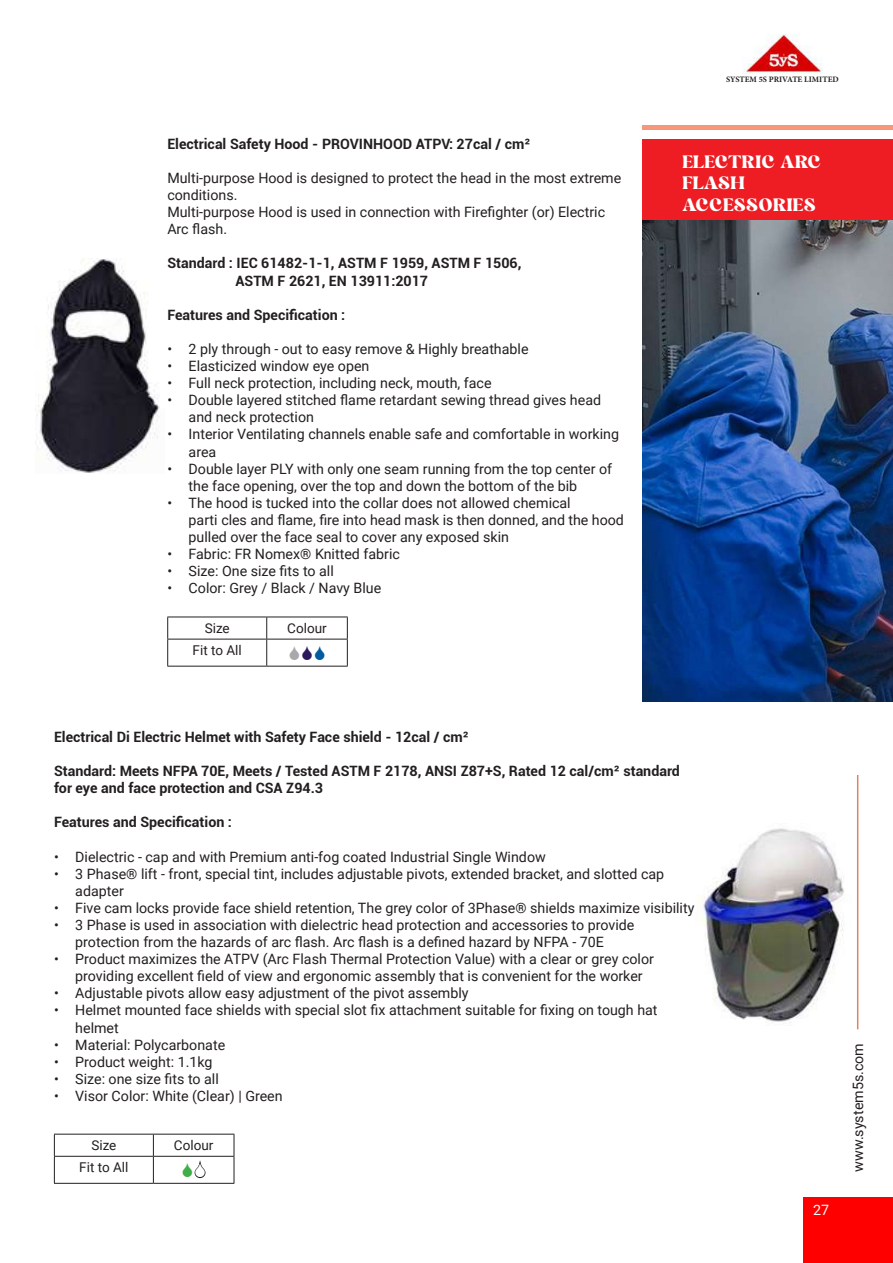
<style>
.page{position:relative;width:893px;height:1263px;background:#fff}
.page>*{position:absolute;margin:0;border:0;box-sizing:border-box;transform-origin:0 0}
.t1{font:18px/21.6px "Aicho";letter-spacing:.02em;color:#fff}
.t2{font:14.25px/17.1px "Roboto";color:#231f20}
.t3{font:700 14.25px/17.1px "Roboto";color:#231f20}
.t4{font:14.25px "Roboto";color:#fff}
.t5{font:13.5px "Roboto";color:#231f20}
.t6{font:700 8.25px "Minion Pro";color:#231f20}
</style>
<div class="page">
<div style="left:803px;top:1197px;width:90px;height:66px;background:#f00"></div>
<img style="left:742px;top:35px;width:81px;height:39px">
<hr style="left:857px;top:775px;width:1px;height:254px;background:#e18066">
<img style="left:643px;top:220px;width:250px;height:482px">
<div style="left:643px;top:139px;width:250px;height:81px;background:#ee1d23"></div>
<div style="left:643px;top:125px;width:250px;height:5px;background:#f6977a"></div>
<img style="left:35px;top:258px;width:125px;height:215px">
<img style="left:700px;top:828px;width:144px;height:195px">
<hr style="left:167px;top:617px;width:100px;height:1px;background:#231f20">
<hr style="left:267px;top:617px;width:81px;height:1px;background:#231f20">
<hr style="left:167px;top:639px;width:100px;height:1px;background:#231f20">
<svg style="left:167px;top:617px;width:1px;height:49px"></svg>
<hr style="left:267px;top:639px;width:81px;height:1px;background:#231f20">
<svg style="left:266px;top:617px;width:1px;height:49px"></svg>
<svg style="left:347px;top:617px;width:1px;height:49px"></svg>
<hr style="left:167px;top:666px;width:100px;height:1px;background:#231f20">
<hr style="left:267px;top:666px;width:81px;height:1px;background:#231f20">
<hr style="left:54px;top:1134px;width:99px;height:1px;background:#231f20">
<hr style="left:153px;top:1134px;width:81px;height:1px;background:#231f20">
<hr style="left:54px;top:1156px;width:99px;height:1px;background:#231f20">
<svg style="left:54px;top:1134px;width:1px;height:49px"></svg>
<hr style="left:153px;top:1156px;width:81px;height:1px;background:#231f20">
<svg style="left:153px;top:1134px;width:1px;height:49px"></svg>
<svg style="left:234px;top:1134px;width:1px;height:49px"></svg>
<hr style="left:54px;top:1183px;width:99px;height:1px;background:#231f20">
<hr style="left:153px;top:1183px;width:81px;height:1px;background:#231f20">
<p class="t3" style="left:167px;top:135px;width:364px">Electrical Safety Hood - PROVINHOOD ATPV: 27cal / cm²</p>
<p class="t2" style="left:167px;top:169px;width:455px">Multi-purpose Hood is designed to protect the head in the most extreme conditions.<br>Multi-purpose Hood is used in connection with Firefighter (or) Electric Arc flash.</p>
<p class="t3" style="left:236px;top:254px;width:287px;text-indent:-68px">Standard : IEC 61482-1-1, ASTM F 1959, ASTM F 1506,<br>ASTM F 2621, EN 13911:2017</p>
<p class="t3" style="left:167px;top:306px;width:179px">Features and Specification :</p>
<p class="t2" style="left:167px;top:340px;width:363px">• 2 ply through - out to easy remove &amp; Highly breathable</p>
<p class="t2" style="left:167px;top:357px;width:204px">• Elasticized window eye open</p>
<p class="t2" style="left:167px;top:374px;width:326px">• Full neck protection, including neck, mouth, face</p>
<p class="t2" style="left:189px;top:391px;width:414px;text-indent:-21px">• Double layered stitched flame retardant sewing thread gives head and neck protection</p>
<p class="t2" style="left:189px;top:425px;width:432px;text-indent:-21px">• Interior Ventilating channels enable safe and comfortable in working area</p>
<p class="t2" style="left:189px;top:459px;width:425px;text-indent:-21px">• Double layer PLY with only one seam running from the top center of the face opening, over the top and down the bottom of the bib</p>
<p class="t2" style="left:189px;top:494px;width:437px;text-indent:-21px">• The hood is tucked into the collar does not allowed chemical<br>parti cles and flame, fire into head mask is then donned, and the hood pulled over the face seal to cover any exposed skin</p>
<p class="t2" style="left:167px;top:545px;width:234px">• Fabric: FR Nomex® Knitted fabric</p>
<p class="t2" style="left:167px;top:562px;width:168px">• Size: One size fits to all</p>
<p class="t2" style="left:167px;top:579px;width:215px">• Color: Grey / Black / Navy Blue</p>
<p class="t5" style="left:205px;top:619px;width:27px">Size</p>
<p class="t5" style="left:287px;top:619px;width:41px">Colour</p>
<p class="t5" style="left:193px;top:641px;width:51px">Fit to All</p>
<p class="t6" style="left:726px;top:73px;width:114px">SYSTEM 5S PRIVATE LIMITED</p>
<p class="t1" style="left:682px;top:151px;width:140px">ELECTRIC ARC<br>FLASH<br>ACCESSORIES</p>
<p class="t3" style="left:54px;top:728px;width:416px">Electrical Di Electric Helmet with Safety Face shield - 12cal / cm²</p>
<p class="t3" style="left:54px;top:762px;width:627px">Standard: Meets NFPA 70E, Meets / Tested ASTM F 2178, ANSI Z87+S, Rated 12 cal/cm² standard for eye and face protection and CSA Z94.3</p>
<p class="t3" style="left:54px;top:813px;width:179px">Features and Specification :</p>
<p class="t2" style="left:54px;top:847px;width:493px">• Dielectric - cap and with Premium anti-fog coated Industrial Single Window</p>
<p class="t2" style="left:75px;top:864px;width:590px;text-indent:-21px">• 3 Phase® lift - front, special tint, includes adjustable pivots, extended bracket, and slotted cap adapter</p>
<p class="t2" style="left:54px;top:899px;width:642px">• Five cam locks provide face shield retention, The grey color of 3Phase® shields maximize visibility</p>
<p class="t2" style="left:75px;top:916px;width:561px;text-indent:-21px">• 3 Phase is used in association with dielectric head protection and accessories to provide protection from the hazards of arc flash. Arc flash is a defined hazard by NFPA - 70E</p>
<p class="t2" style="left:75px;top:950px;width:580px;text-indent:-21px">• Product maximizes the ATPV (Arc Flash Thermal Protection Value) with a clear or grey color providing excellent field of view and ergonomic assembly that is convenient for the worker</p>
<p class="t2" style="left:54px;top:984px;width:416px">• Adjustable pivots allow easy adjustment of the pivot assembly</p>
<p class="t2" style="left:75px;top:1001px;width:584px;text-indent:-21px">• Helmet mounted face shields with special slot fix attachment suitable for fixing on tough hat helmet</p>
<p class="t2" style="left:54px;top:1035px;width:173px">• Material: Polycarbonate</p>
<p class="t2" style="left:54px;top:1052px;width:160px">• Product weight: 1.1kg</p>
<p class="t2" style="left:54px;top:1070px;width:166px">• Size: one size fits to all</p>
<p class="t2" style="left:54px;top:1087px;width:230px">• Visor Color: White (Clear) | Green</p>
<p class="t5" style="left:91px;top:1136px;width:27px">Size</p>
<p class="t5" style="left:174px;top:1136px;width:41px">Colour</p>
<p class="t5" style="left:79px;top:1158px;width:51px">Fit to All</p>
<p class="t4" style="left:813px;top:1200px;width:18px">27</p>
<p class="t2" style="left:849px;top:1171px;width:130px;rotate:-90deg">www.system5s.com</p>
</div>
